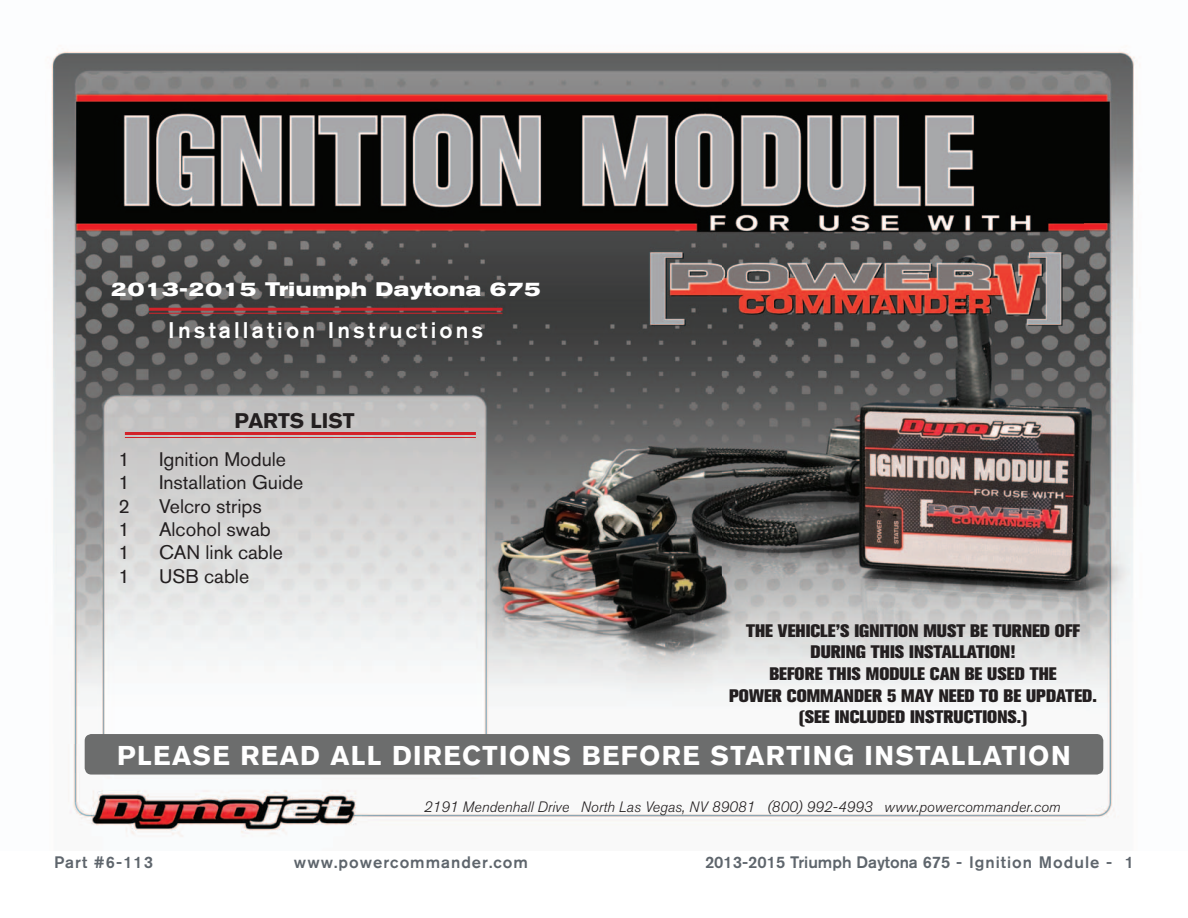
<style>
.page{position:relative;width:1188px;height:918px;background:#fff}
.page>*{position:absolute;margin:0;border:0;box-sizing:border-box;transform-origin:0 0}
.t1{font:700 27px "Akzidenz Grotesk BQ";letter-spacing:.05em;color:#fff}
.t2{font:500 22.5px "Akzidenz Grotesk BQ";letter-spacing:.14em;color:#fff}
.t3{font:700 21px "Akzidenz Grotesk BQ";color:#231f20}
.t4{font:19.5px "Akzidenz Grotesk BQ";color:#231f20}
.t5{font:700 expanded 19.5px "Akzidenz Grotesk BQ";letter-spacing:.03em;color:#fff}
.t6{font:800 18px/21.6px "Akzidenz Grotesk BQ";color:#231f20;text-align:center}
.t7{font:500 16.5px "Akzidenz Grotesk BQ";color:#5e656c}
.t8{font:500 16.5px "Akzidenz Grotesk BQ";letter-spacing:.06em;color:#5e656c}
.t9{font:italic 300 15px "Akzidenz Grotesk BQ";color:#231f20}
</style>
<div class="page">
<img style="left:51px;top:51px;width:1086px;height:786px">
<div style="left:85px;top:734px;width:1018px;height:41px;background:#6c6d6d;border-radius:7px"></div>
<hr style="left:149px;top:308px;width:354px;height:3px;background:#d1232a">
<hr style="left:149px;top:313px;width:354px;height:1px;background:#d1232a">
<hr style="left:125px;top:432px;width:351px;height:3px;background:#d1232a">
<hr style="left:125px;top:437px;width:351px;height:1px;background:#d1232a">
<p class="t5" style="left:111px;top:278px;width:432px">2013-2015 Triumph Daytona 675</p>
<p class="t2" style="left:168px;top:317px;width:316px">Installation Instructions</p>
<p class="t3" style="left:235px;top:409px;width:122px">PARTS LIST</p>
<p class="t4" style="left:118px;top:447px;width:13px">1</p>
<p class="t4" style="left:159px;top:447px;width:129px">Ignition Module</p>
<p class="t4" style="left:118px;top:471px;width:13px">1</p>
<p class="t4" style="left:159px;top:471px;width:146px">Installation Guide</p>
<p class="t4" style="left:118px;top:494px;width:13px">2</p>
<p class="t4" style="left:159px;top:494px;width:104px">Velcro strips</p>
<p class="t4" style="left:118px;top:518px;width:13px">1</p>
<p class="t4" style="left:159px;top:518px;width:113px">Alcohol swab</p>
<p class="t4" style="left:118px;top:541px;width:13px">1</p>
<p class="t4" style="left:159px;top:541px;width:126px">CAN link cable</p>
<p class="t4" style="left:118px;top:564px;width:13px">1</p>
<p class="t4" style="left:159px;top:564px;width:92px">USB cable</p>
<p class="t6" style="left:729px;top:620px;width:369px">THE VEHICLE’S IGNITION MUST BE TURNED OFF DURING THIS INSTALLATION!<br>BEFORE THIS MODULE CAN BE USED THE<br>POWER COMMANDER 5 MAY NEED TO BE UPDATED. (SEE INCLUDED INSTRUCTIONS.)</p>
<h1 class="t1" style="left:117px;top:740px;width:955px">PLEASE READ ALL DIRECTIONS BEFORE STARTING INSTALLATION</h1>
<p class="t9" style="left:424px;top:798px;width:638px">2191 Mendenhall Drive North Las Vegas, NV 89081 (800) 992-4993 www.powercommander.com</p>
<p class="t8" style="left:54px;top:852px;width:101px">Part #6-113</p>
<p class="t8" style="left:294px;top:852px;width:236px">www.powercommander.com</p>
<p class="t7" style="left:705px;top:852px;width:430px">2013-2015 Triumph Daytona 675 - Ignition Module - 1</p>
</div>
